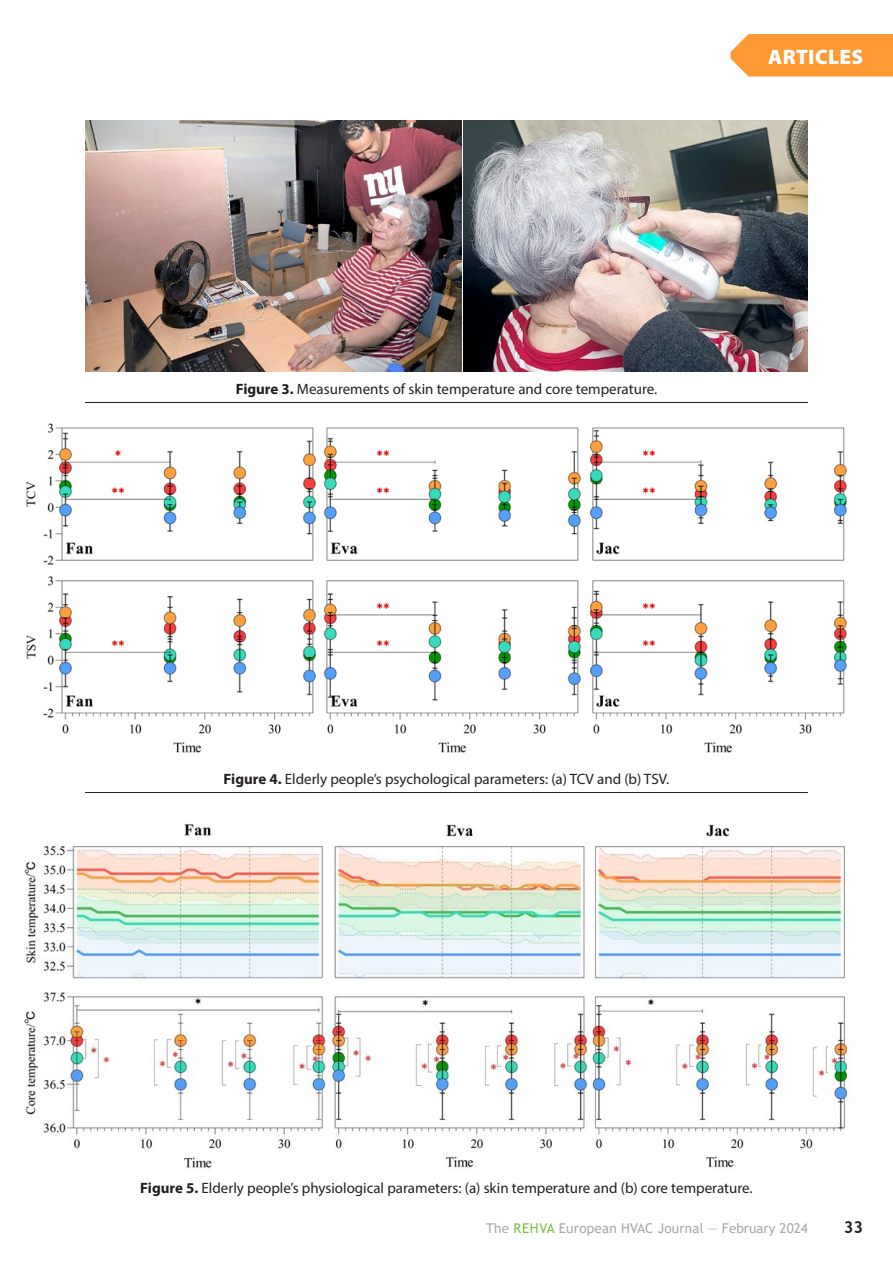
<style>
.page{position:relative;width:893px;height:1263px;background:#fff}
.page>*{position:absolute;margin:0;border:0;box-sizing:border-box;transform-origin:0 0}
.t1{font:900 21px "Myriad Pro";letter-spacing:.02em;color:#fff}
.t2{font:700 16.5px "Trebuchet MS";color:#231f20}
.Caption_wiiva_alla{font:15px "Myriad Pro";color:#231f20}
.t3{font:13.5px "Trebuchet MS";letter-spacing:.015em;color:#a8a9ad}
.s1{font-weight:700}
.s2{color:#79c142}
</style>
<div class="page">
<img style="left:26px;top:423px;width:821px;height:330px">
<img style="left:24px;top:823px;width:828px;height:345px">
<hr style="left:85px;top:402px;width:723px;height:1px;background:#231f20">
<hr style="left:85px;top:792px;width:723px;height:1px;background:#231f20">
<img style="left:85px;top:121px;width:376px;height:251px">
<img style="left:463px;top:121px;width:345px;height:251px">
<svg style="left:730px;top:34px;width:163px;height:43px;background:#ff9f3f"></svg>
<h1 class="t1" style="left:768px;top:43px;width:96px">ARTICLES</h1>
<p class="Caption_wiiva_alla" style="left:236px;top:379px;width:423px"><span class="s1">Figure 3.</span> Measurements of skin temperature and core temperature.</p>
<p class="Caption_wiiva_alla" style="left:224px;top:769px;width:447px"><span class="s1">Figure 4.</span> Elderly people’s psychological parameters: (a) TCV and (b) TSV.</p>
<p class="Caption_wiiva_alla" style="left:140px;top:1179px;width:614px"><span class="s1">Figure 5.</span> Elderly people’s physiological parameters: (a) skin temperature and (b) core temperature.</p>
<p class="t3" style="left:486px;top:1220px;width:323px">The <span class="s2">REHVA</span> European HVAC Journal — February 2024</p>
<p class="t2" style="left:844px;top:1217px;width:21px">33</p>
</div>
